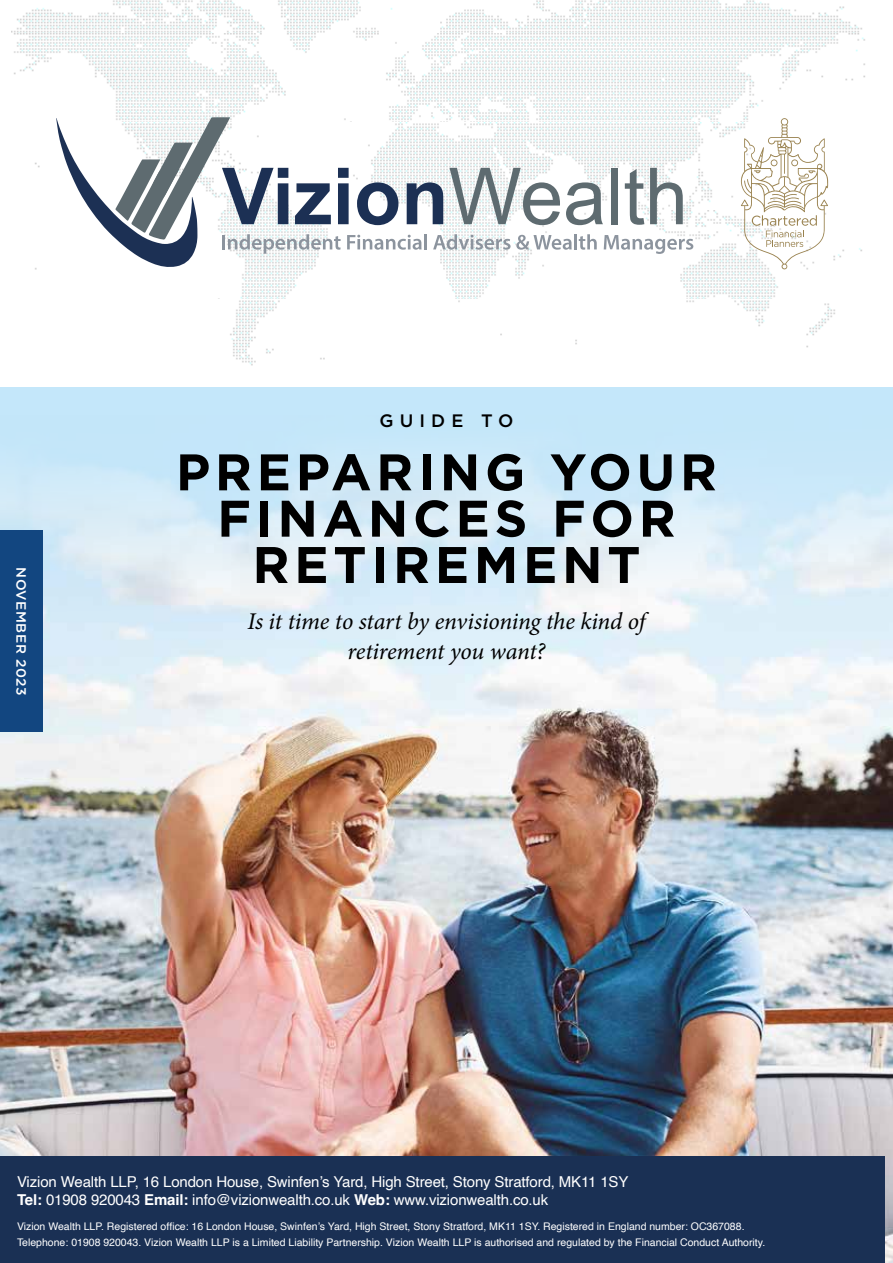
<style>
.page{position:relative;width:893px;height:1263px;background:#fff}
.page>*{position:absolute;margin:0;border:0;box-sizing:border-box;transform-origin:0 0}
.t1{font:700 51.3px/46.3px "Gotham HTF";letter-spacing:.09em;color:#000;text-align:center}
.t2{font:italic 24px/30px "Minion Pro";letter-spacing:-.01em;color:#000;text-align:center}
.t3{font:500 18px "Gotham HTF";letter-spacing:.34em;color:#000}
.t4{font:15px/18px "Helvetica";letter-spacing:-.01em;color:#fff}
.t5{font:500 13.5px "Gotham HTF";letter-spacing:.04em;color:#fff}
.t6{font:10.5px/16.5px "Helvetica";color:#fff}
.s1{font-weight:700}
</style>
<div class="page">
<div style="left:1px;top:388px;width:892px;height:875px;background:#c4e7fa"></div>
<img style="left:0;top:415px;width:893px;height:848px">
<div style="left:0;top:531px;width:43px;height:201px;background:#124680"></div>
<div style="left:0;top:1157px;width:884px;height:106px;background:#1a3054"></div>
<img style="left:11px;top:0;width:854px;height:366px">
<svg style="left:56px;top:117px;width:637px;height:151px"></svg>
<svg style="left:741px;top:118px;width:87px;height:151px"></svg>
<p class="t5" style="left:29px;top:567px;width:130px;rotate:90deg">NOVEMBER 2023</p>
<h3 class="t3" style="left:379px;top:410px;width:136px">GUIDE TO</h3>
<h1 class="t1" style="left:176px;top:448px;width:543px">PREPARING YOUR<br>FINANCES FOR<br>RETIREMENT</h1>
<h2 class="t2" style="left:248px;top:606px;width:399px">Is it time to start by envisioning the kind of retirement you want?</h2>
<h3 class="t4" style="left:17px;top:1174px;width:613px">Vizion Wealth LLP, 16 London House, Swinfen’s Yard, High Street, Stony Stratford, MK11 1SY<br><span class="s1">Tel:</span> 01908 920043 <span class="s1">Email:</span> info@vizionwealth.co.uk <span class="s1">Web:</span> www.vizionwealth.co.uk</h3>
<p class="t6" style="left:17px;top:1219px;width:750px">Vizion Wealth LLP. Registered office: 16 London House, Swinfen’s Yard, High Street, Stony Stratford, MK11 1SY. Registered in England number: OC367088.<br>Telephone: 01908 920043. Vizion Wealth LLP is a Limited Liability Partnership. Vizion Wealth LLP is authorised and regulated by the Financial Conduct Authority.</p>
</div>
